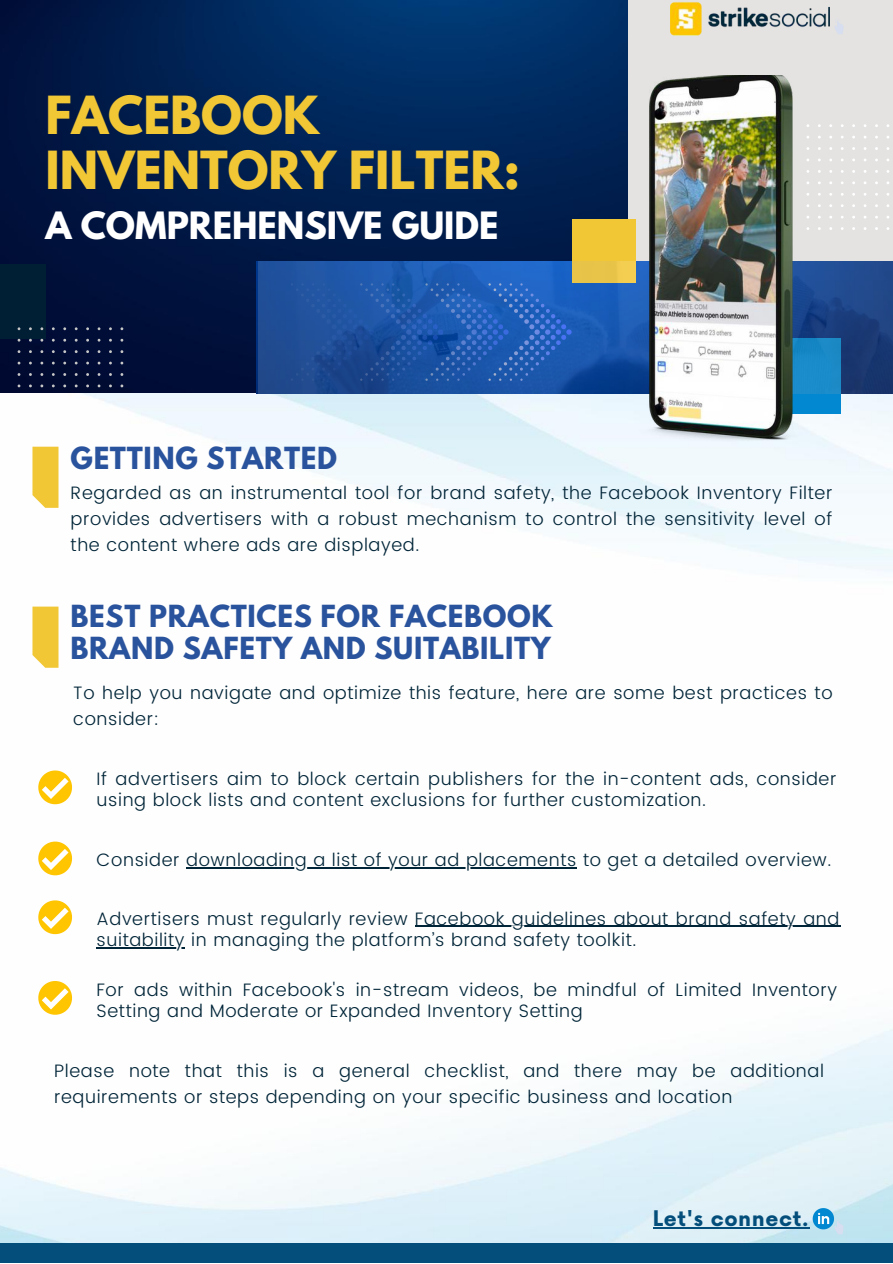
<style>
.page{position:relative;width:893px;height:1264px;background:#fff}
.page>*{position:absolute;margin:0;border:0;box-sizing:border-box;transform-origin:0 0}
.t1{font:700 46.5px/54.8px "League Spartan";color:#f2c736}
.t2{font:700 33.3px "League Spartan";color:#fff}
.t3{font:700 27px/31.5px "League Spartan";letter-spacing:.025em;color:#2a539d}
.t4{font:700 21px "Now";letter-spacing:.03em;color:#034e7b}
.t5{font:300 18px/25.8px "Poppins";letter-spacing:.035em;color:#012538}
</style>
<div class="page">
<img style="left:0;top:392px;width:892px;height:851px">
<div style="left:0;top:1243px;width:892px;height:19px;background:#034e7b"></div>
<svg style="left:812px;top:1207px;width:31px;height:27px"></svg>
<hr style="left:652px;top:1227px;width:157px;height:1px;background:#034e7b">
<img style="left:0;top:0;width:628px;height:392px">
<div style="left:628px;top:0;width:264px;height:393px;background:#e4e3e2"></div>
<div style="left:0;top:264px;width:45px;height:74px;background:#001f34"></div>
<img style="left:258px;top:262px;width:85px;height:131px">
<svg style="left:291px;top:283px;width:52px;height:98px;background:#204f99"></svg>
<img style="left:671px;top:2px;width:158px;height:34px">
<svg style="left:835px;top:21px;width:8px;height:13px"></svg>
<svg style="left:32px;top:446px;width:26px;height:62px;background:#f2cb46"></svg>
<svg style="left:32px;top:606px;width:26px;height:61px;background:#f2cb44"></svg>
<svg style="left:38px;top:770px;width:34px;height:34px"></svg>
<svg style="left:38px;top:841px;width:34px;height:34px"></svg>
<svg style="left:38px;top:981px;width:34px;height:33px"></svg>
<svg style="left:38px;top:900px;width:34px;height:34px"></svg>
<img style="left:343px;top:76px;width:549px;height:439px">
<hr style="left:186px;top:867px;width:391px;height:1px;background:#012538">
<hr style="left:415px;top:925px;width:425px;height:2px;background:#012538">
<hr style="left:97px;top:947px;width:88px;height:1px;background:#012538">
<h1 class="t1" style="left:45px;top:94px;width:476px">FACEBOOK<br>INVENTORY FILTER:</h1>
<h2 class="t2" style="left:45px;top:209px;width:454px">A COMPREHENSIVE GUIDE</h2>
<h3 class="t3" style="left:71px;top:446px;width:268px">GETTING STARTED</h3>
<p class="t5" style="left:71px;top:480px;width:763px;text-align:justify">Regarded as an instrumental tool for brand safety, the Facebook Inventory Filter provides advertisers with a robust mechanism to control the sensitivity level of the content where ads are displayed.</p>
<h3 class="t3" style="left:71px;top:604px;width:483px">BEST PRACTICES FOR FACEBOOK<br>BRAND SAFETY AND SUITABILITY</h3>
<p class="t5" style="left:73px;top:680px;width:760px">To help you navigate and optimize this feature, here are some best practices to consider:</p>
<p class="t5" style="left:97px;top:768px;width:741px;line-height:21.3px">If advertisers aim to block certain publishers for the in-content ads, consider using block lists and content exclusions for further customization.</p>
<p class="t5" style="left:97px;top:846px;width:736px">Consider downloading a list of your ad placements to get a detailed overview.</p>
<p class="t5" style="left:97px;top:907px;width:744px;line-height:21.3px">Advertisers must regularly review Facebook guidelines about brand safety and suitability in managing the platform’s brand safety toolkit.</p>
<p class="t5" style="left:97px;top:978px;width:741px;line-height:21.3px">For ads within Facebook's in-stream videos, be mindful of Limited Inventory<br>Setting and Moderate or Expanded Inventory Setting</p>
<p class="t5" style="left:54px;top:1057px;width:771px">Please note that this is a general checklist, and there may be additional requirements or steps depending on your specific business and location</p>
<p class="t4" style="left:652px;top:1207px;width:157px">Let's connect.</p>
</div>
